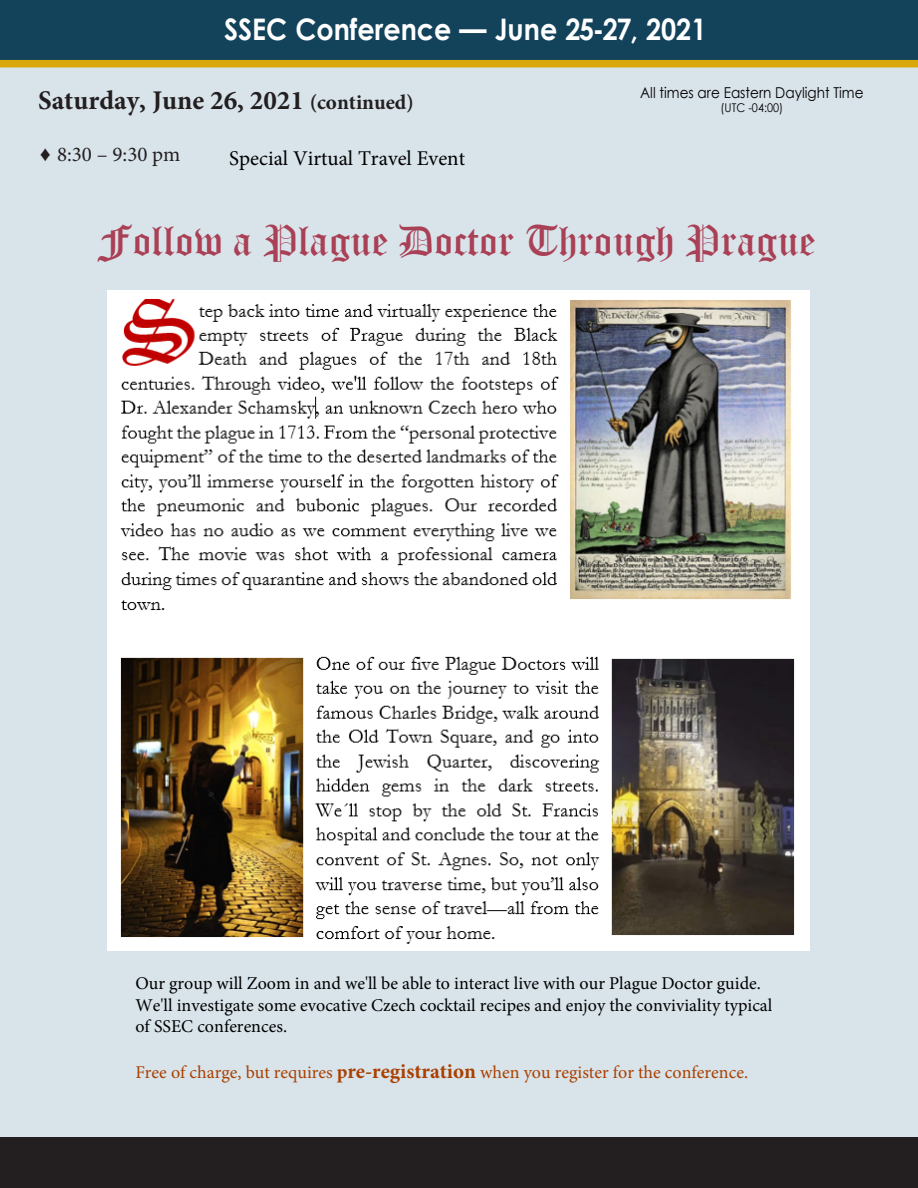
<style>
.page{position:relative;width:918px;height:1188px;background:#fff}
.page>*{position:absolute;margin:0;border:0;box-sizing:border-box;transform-origin:0 0}
.t1{font:42px "Old English Text";color:#aa4055}
.t2{font:700 29.7px "Century Gothic";color:#fff;scale:.91 1}
.t3{font:700 27px "Minion Pro";color:#231f20}
.t4{font:21px "Minion Pro";color:#000}
.t5{font:21px "Minion Pro";color:#231f20}
.t6{font:18px/21.6px "Minion Pro";color:#000}
.t7{font:18px "Minion Pro";color:#aa4000}
.t8{font:15px "Century Gothic";color:#000;scale:.91 1}
.t9{font:12px "Century Gothic";color:#000;scale:.91 1}
.s1{font-style:inherit}
.s2{font-size:21px}
.s3{font-family:"Impact"}
.s4{font-weight:700;font-size:19.5px}
.s5{font-weight:700;font-size:21px}
</style>
<div class="page">
<div style="left:0;top:3px;width:918px;height:1180px;background:#d8e3ea"></div>
<div style="left:0;top:1137px;width:918px;height:51px;background:#231f20"></div>
<svg style="left:0;top:0;width:918px;height:67px;background:#274c52"></svg>
<img style="left:107px;top:291px;width:703px;height:659px">
<p class="t2" style="left:224px;top:6px;width:532px">SSEC Conference — June <span class="s1">25-27</span>, 20<span class="s1">21</span></p>
<p class="t3" style="left:38px;top:82px;width:377px">Saturday, June 26, 2021 <span class="s2">(continued)</span></p>
<p class="t5" style="left:38px;top:141px;width:144px"><span class="s3">♦</span> 8:30 – 9:30 pm</p>
<p class="t4" style="left:229px;top:145px;width:237px">Special Virtual Travel Event</p>
<p class="t8" style="left:640px;top:82px;width:247px">All times are Eastern Daylight Time</p>
<p class="t9" style="left:721px;top:99px;width:70px">(UTC -04:00)</p>
<h1 class="t1" style="left:97px;top:214px;width:720px">Follow a Plague Doctor Through Prague</h1>
<p class="t6" style="left:135px;top:973px;width:639px">Our group will Zoom in and we'll be able to interact live with our Plague Doctor guide.<br>We'll investigate some evocative Czech cocktail recipes and enjoy the conviviality typical of SSEC conferences.</p>
<p class="t7" style="left:135px;top:1060px;width:614px">Free of charge, but requires <span class="s4">p</span><span class="s5">re-registration</span> when you register for the conference.</p>
</div>
